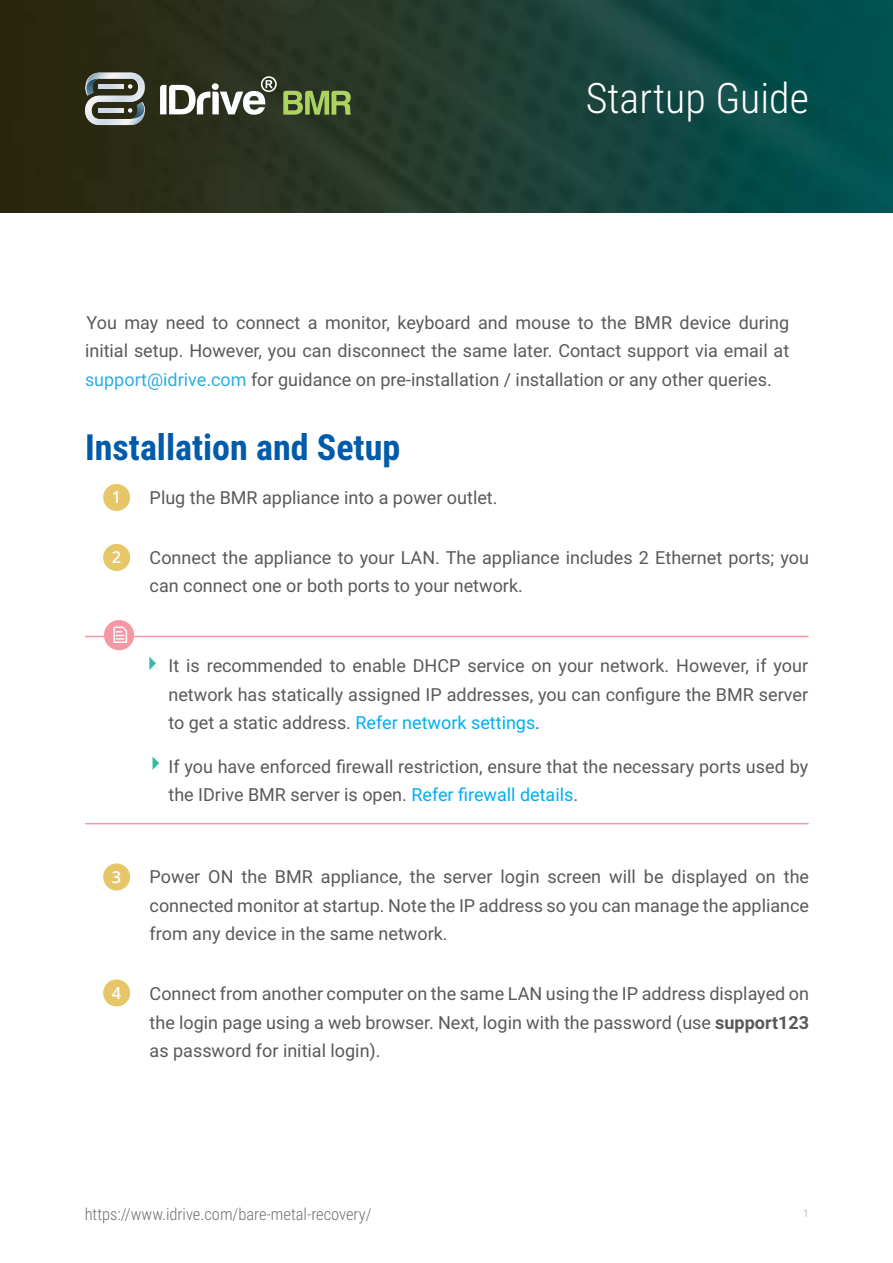
<style>
.page{position:relative;width:893px;height:1263px;background:#fff}
.page>*{position:absolute;margin:0;border:0;box-sizing:border-box;transform-origin:0 0}
.t1{font:300 42px "Roboto Condensed";color:#fff}
.t2{font:700 36px "Roboto Condensed";color:#005baa}
.t3{font:18px/28.5px "Roboto";color:#58595b;text-align:justify}
.t4{font:300 16.5px "Roboto Condensed";color:#6e6f71}
.t5{font:600 16.5px "Open Sans";color:#fff}
.t6{font:10.5px "Roboto Condensed";color:#bcbec0}
.s1{color:#2cace2}
.s2{color:#00aeef}
.s3{color:#215e9e}
.s4{font-weight:700;color:#58585a}
</style>
<div class="page">
<img style="left:0;top:0;width:893px;height:213px">
<svg style="left:80px;top:73px;width:73px;height:52px;background:#71766d"></svg>
<svg style="left:283px;top:91px;width:68px;height:24px;background:#7a9549"></svg>
<svg style="left:160px;top:76px;width:117px;height:39px"></svg>
<div style="left:103px;top:484px;width:27px;height:27px;background:#e7c569;border-radius:50%"></div>
<div style="left:103px;top:544px;width:27px;height:27px;background:#e7c569;border-radius:50%"></div>
<div style="left:103px;top:863px;width:27px;height:27px;background:#e7c569;border-radius:50%"></div>
<div style="left:103px;top:979px;width:27px;height:27px;background:#e7c569;border-radius:50%"></div>
<hr style="left:85px;top:636px;width:724px;height:1px;background:#f598a4">
<hr style="left:85px;top:823px;width:724px;height:1px;background:#f598a4">
<div style="left:104px;top:620px;width:30px;height:30px;background:#f598a4;border-radius:50%"></div>
<svg style="left:113px;top:626px;width:15px;height:17px"></svg>
<svg style="left:149px;top:657px;width:7px;height:13px"></svg>
<svg style="left:153px;top:757px;width:6px;height:13px"></svg>
<h1 class="t1" style="left:586px;top:68px;width:225px">Startup Guide</h1>
<p class="t3" style="left:85px;top:307px;width:706px">You may need to connect a monitor, keyboard and mouse to the BMR device during initial setup. However, you can disconnect the same later. Contact support via email at <span class="s1">support@idrive.com</span> for guidance on pre-installation / installation or any other queries.</p>
<h2 class="t2" style="left:85px;top:422px;width:317px">Installation and Setup</h2>
<p class="t5" style="left:112px;top:485px;width:11px">1</p>
<p class="t3" style="left:150px;top:482px;width:349px">Plug the BMR appliance into a power outlet.</p>
<p class="t5" style="left:112px;top:545px;width:11px">2</p>
<p class="t3" style="left:150px;top:542px;width:661px">Connect the appliance to your LAN. The appliance includes 2 Ethernet ports; you can connect one or both ports to your network.</p>
<p class="t3" style="left:168px;top:651px;width:641px">It is recommended to enable DHCP service on your network. However, if your network has statically assigned IP addresses, you can configure the BMR server to get a static address. <span class="s2">Refer network settings</span><span class="s3">.</span></p>
<p class="t3" style="left:168px;top:752px;width:641px">If you have enforced firewall restriction, ensure that the necessary ports used by the IDrive BMR server is open. <span class="s2">Refer firewall details</span>.</p>
<p class="t5" style="left:112px;top:866px;width:11px">3</p>
<p class="t3" style="left:150px;top:862px;width:661px">Power ON the BMR appliance, the server login screen will be displayed on the connected monitor at startup. Note the IP address so you can manage the appliance from any device in the same network.</p>
<p class="t5" style="left:112px;top:982px;width:11px">4</p>
<p class="t3" style="left:150px;top:979px;width:661px">Connect from another computer on the same LAN using the IP address displayed on the login page using a web browser. Next, login with the password (use <span class="s4">support123 </span>as password for initial login).</p>
<p class="t4" style="left:85px;top:1203px;width:288px">https://www.idrive.com/bare-metal-recovery/</p>
<p class="t6" style="left:803px;top:1206px;width:7px">1</p>
</div>
